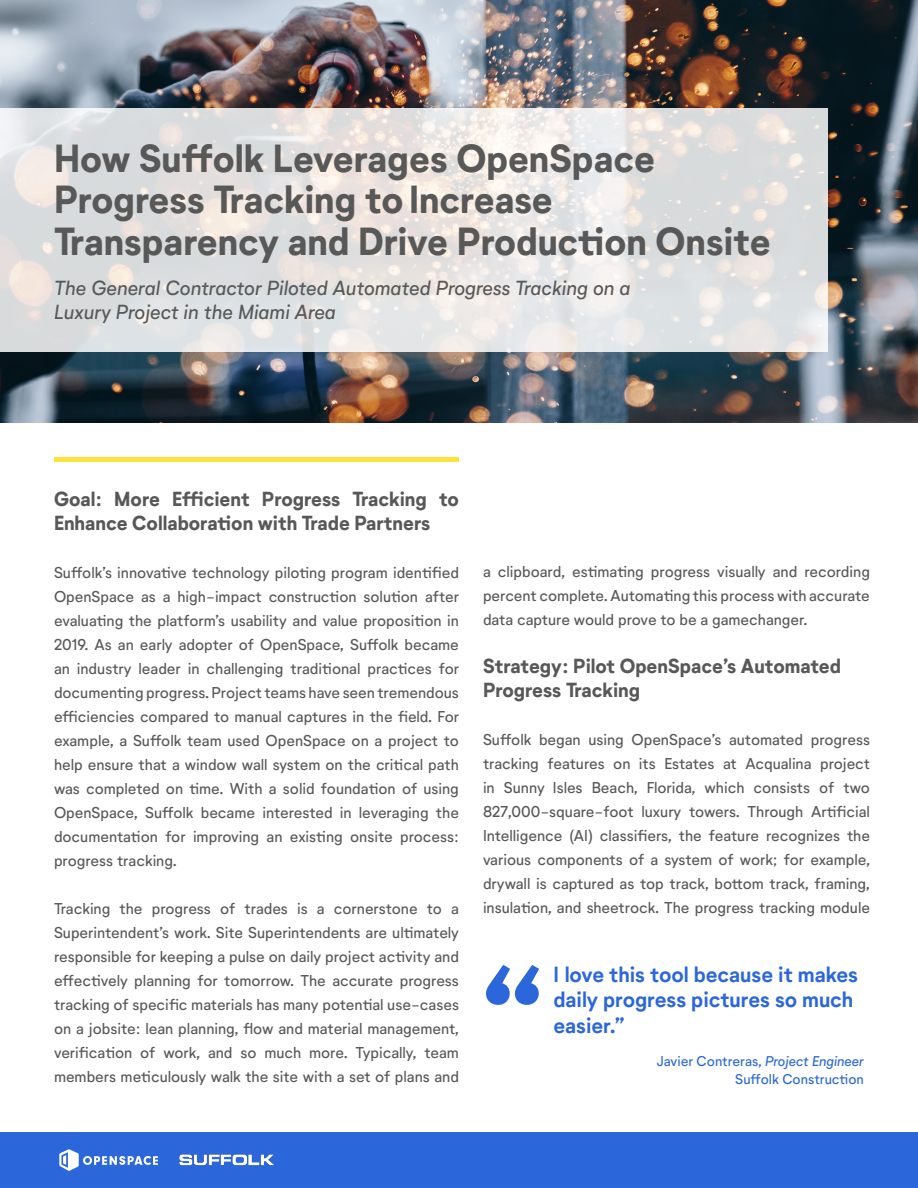
<style>
.page{position:relative;width:918px;height:1188px;background:#fff}
.page>*{position:absolute;margin:0;border:0;box-sizing:border-box;transform-origin:0 0}
.t1{font:800 37.5px/41.2px "Neutrif Studio";color:#585858}
.t2{font:700 21px/25.5px "Neutrif Studio";color:#2b67db}
.t3{font:800 19.5px/24px "Neutrif Studio";color:#585858}
.t4{font:italic 19.5px/24px "Neutrif Studio";color:#585858}
.t5{font:15px/24px "Neutrif Studio";color:#585858;text-align:justify}
.t6{font:13.5px/18px "Neutrif Studio";color:#2b67db;text-align:right}
.s1{font-style:italic}
</style>
<div class="page">
<img style="left:0;top:0;width:918px;height:423px">
<svg style="left:0;top:108px;width:828px;height:243px;background:#e4e3e2"></svg>
<hr style="left:54px;top:458px;width:405px;height:4px;background:#fde13c">
<div style="left:0;top:1132px;width:918px;height:56px;background:#2b67db"></div>
<svg style="left:59px;top:1149px;width:99px;height:22px"></svg>
<svg style="left:486px;top:965px;width:53px;height:40px"></svg>
<img style="left:179px;top:1154px;width:95px;height:12px">
<h1 class="t1" style="left:54px;top:139px;width:718px">How Suffolk Leverages OpenSpace<br>Progress Tracking to Increase<br>Transparency and Drive Production Onsite</h1>
<h3 class="t4" style="left:54px;top:276px;width:578px">The General Contractor Piloted Automated Progress Tracking on a<br>Luxury Project in the Miami Area</h3>
<h3 class="t3" style="left:54px;top:488px;width:407px">Goal: More Efficient Progress Tracking to<br>Enhance Collaboration with Trade Partners</h3>
<p class="t5" style="left:54px;top:561px;width:407px">Suffolk’s innovative technology piloting program identified OpenSpace as a high-impact construction solution after evaluating the platform’s usability and value proposition in 2019. As an early adopter of OpenSpace, Suffolk became an industry leader in challenging traditional practices for documenting progress. Project teams have seen tremendous efficiencies compared to manual captures in the field. For example, a Suffolk team used OpenSpace on a project to help ensure that a window wall system on the critical path was completed on time. With a solid foundation of using OpenSpace, Suffolk became interested in leveraging the documentation for improving an existing onsite process: progress tracking.</p>
<p class="t5" style="left:54px;top:897px;width:407px">Tracking the progress of trades is a cornerstone to a Superintendent’s work. Site Superintendents are ultimately responsible for keeping a pulse on daily project activity and effectively planning for tomorrow. The accurate progress tracking of specific materials has many potential use-cases on a jobsite: lean planning, flow and material management, verification of work, and so much more. Typically, team members meticulously walk the site with a set of plans and</p>
<p class="t5" style="left:483px;top:560px;width:389px">a clipboard, estimating progress visually and recording percent complete. Automating this process with accurate data capture would prove to be a gamechanger.</p>
<h3 class="t3" style="left:483px;top:655px;width:360px">Strategy: Pilot OpenSpace’s Automated<br>Progress Tracking</h3>
<p class="t5" style="left:483px;top:728px;width:389px">Suffolk began using OpenSpace’s automated progress tracking features on its Estates at Acqualina project in Sunny Isles Beach, Florida, which consists of two 827,000-square-foot luxury towers. Through Artificial Intelligence (AI) classifiers, the feature recognizes the various components of a system of work; for example, drywall is captured as top track, bottom track, framing, insulation, and sheetrock. The progress tracking module</p>
<h2 class="t2" style="left:554px;top:962px;width:306px">I love this tool because it makes daily progress pictures so much easier.”</h2>
<p class="t6" style="left:657px;top:1052px;width:209px">Javier Contreras, <span class="s1">Project Engineer<br></span>Suffolk Construction</p>
</div>
